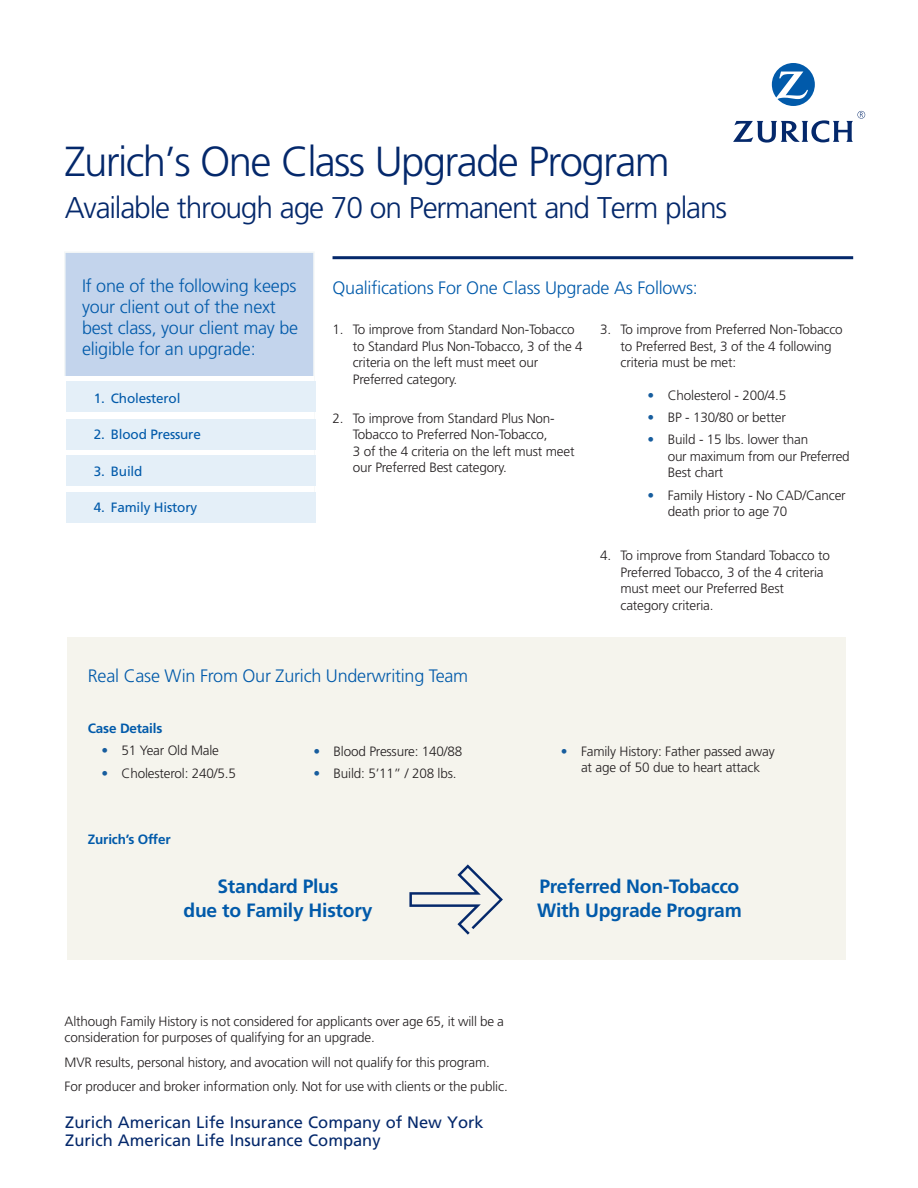
<style>
.page{position:relative;width:918px;height:1188px;background:#fff}
.page>*{position:absolute;margin:0;border:0;box-sizing:border-box;transform-origin:0 0}
.H2_Black{font:300 42px "Frutiger LT Std";letter-spacing:-.04em;color:#04286b}
.H2_Black-2{font:300 30px "Frutiger LT Std";letter-spacing:-.04em;color:#04286b}
.Body_Copy__2{font:700 19.2px/23.5px "Frutiger LT Std";letter-spacing:-.015em;color:#015aaa;text-align:center}
.Body_Copy__2-2{font:300 18px/21px "Frutiger LT Std";letter-spacing:-.015em;color:#015aaa}
.H2_Black-3{font:16.5px "Frutiger LT Std";color:#04286b}
._10_12_Frutiger_Ligh{font:300 13.5px/16.5px "Frutiger LT Std";letter-spacing:-.015em;color:#231f20}
.t1{font:13.5px "Frutiger LT Std";letter-spacing:-.015em;color:#015aaa}
.Body_Copy__2-3{font:700 13.5px "Frutiger LT Std";letter-spacing:-.015em;color:#015aaa}
.s1{color:#175d9e}
</style>
<div class="page">
<hr style="left:333px;top:256px;width:520px;height:3px;background:#04286b">
<div style="left:64px;top:251px;width:251px;height:265px;background:#c3d4ec;border:2px solid #f4f7f7"></div>
<div style="left:65px;top:376px;width:249px;height:151px;background:#fff"></div>
<div style="left:66px;top:381px;width:249px;height:30px;background:#e4eff8"></div>
<div style="left:66px;top:419px;width:249px;height:30px;background:#e4eff8"></div>
<div style="left:66px;top:455px;width:249px;height:30px;background:#e4eff8"></div>
<div style="left:66px;top:492px;width:249px;height:30px;background:#e4eff8"></div>
<div style="left:67px;top:638px;width:779px;height:322px;background:#f5f4ed"></div>
<svg style="left:409px;top:864px;width:94px;height:71px"></svg>
<svg style="left:733px;top:63px;width:132px;height:80px"></svg>
<p class="H2_Black" style="left:65px;top:137px;width:607px">Zurich’s One Class Upgrade Program</p>
<p class="H2_Black-2" style="left:65px;top:190px;width:664px">Available through age 70 on Permanent and Term plans</p>
<p class="Body_Copy__2-2" style="left:82px;top:276px;width:218px">If one of the following keeps your client out of the next best class, your client may be eligible for an upgrade:</p>
<p class="t1" style="left:94px;top:390px;width:88px">1. Cholesterol</p>
<p class="t1" style="left:94px;top:427px;width:109px">2. Blood Pressure</p>
<p class="t1" style="left:94px;top:463px;width:50px">3. Build</p>
<p class="t1" style="left:94px;top:500px;width:105px">4. Family History</p>
<p class="Body_Copy__2-2" style="left:333px;top:278px;width:367px">Qualifications For One Class Upgrade As Follows:</p>
<p class="_10_12_Frutiger_Ligh" style="left:353px;top:322px;width:231px;text-indent:-20px">1. To improve from Standard Non-Tobacco to Standard Plus Non-Tobacco, 3 of the 4 criteria on the left must meet our Preferred category.</p>
<p class="_10_12_Frutiger_Ligh" style="left:353px;top:410px;width:223px;text-indent:-20px">2. To improve from Standard Plus Non-Tobacco to Preferred Non-Tobacco,<br>3 of the 4 criteria on the left must meet our Preferred Best category.</p>
<p class="_10_12_Frutiger_Ligh" style="left:621px;top:322px;width:224px;text-indent:-20px">3. To improve from Preferred Non-Tobacco to Preferred Best, 3 of the 4 following criteria must be met:</p>
<p class="_10_12_Frutiger_Ligh" style="left:648px;top:387px;width:140px"><span class="s1">•</span> Cholesterol - 200/4.5</p>
<p class="_10_12_Frutiger_Ligh" style="left:648px;top:410px;width:140px"><span class="s1">•</span> BP - 130/80 or better</p>
<p class="_10_12_Frutiger_Ligh" style="left:668px;top:432px;width:183px;text-indent:-20px"><span class="s1">•</span> Build - 15 lbs. lower than<br>our maximum from our Preferred<br>Best chart</p>
<p class="_10_12_Frutiger_Ligh" style="left:668px;top:487px;width:179px;text-indent:-20px"><span class="s1">•</span> Family History - No CAD/Cancer death prior to age 70</p>
<p class="_10_12_Frutiger_Ligh" style="left:621px;top:548px;width:211px;text-indent:-20px">4. To improve from Standard Tobacco to<br>Preferred Tobacco, 3 of the 4 criteria must meet our Preferred Best category criteria.</p>
<p class="Body_Copy__2-2" style="left:88px;top:666px;width:382px">Real Case Win From Our Zurich Underwriting Team</p>
<p class="Body_Copy__2-3" style="left:88px;top:720px;width:76px">Case Details</p>
<p class="_10_12_Frutiger_Ligh" style="left:101px;top:742px;width:119px"><span class="s1">•</span> 51 Year Old Male</p>
<p class="_10_12_Frutiger_Ligh" style="left:101px;top:765px;width:136px"><span class="s1">•</span> Cholesterol: 240/5.5</p>
<p class="_10_12_Frutiger_Ligh" style="left:313px;top:743px;width:150px"><span class="s1">•</span> Blood Pressure: 140/88</p>
<p class="_10_12_Frutiger_Ligh" style="left:313px;top:766px;width:145px"><span class="s1">•</span> Build: 5’11” / 208 lbs.</p>
<p class="Body_Copy__2-3" style="left:88px;top:831px;width:84px">Zurich’s Offer</p>
<p class="_10_12_Frutiger_Ligh" style="left:561px;top:743px;width:215px;text-align:center"><span class="s1">•</span> Family History: Father passed away at age of 50 due to heart attack</p>
<p class="Body_Copy__2" style="left:184px;top:875px;width:190px">Standard Plus<br>due to Family History</p>
<p class="Body_Copy__2" style="left:537px;top:875px;width:206px;text-align:left">Preferred Non-Tobacco<br>With Upgrade Program</p>
<p class="_10_12_Frutiger_Ligh" style="left:65px;top:1013px;width:441px">Although Family History is not considered for applicants over age 65, it will be a consideration for purposes of qualifying for an upgrade.</p>
<p class="_10_12_Frutiger_Ligh" style="left:65px;top:1054px;width:427px">MVR results, personal history, and avocation will not qualify for this program.</p>
<p class="_10_12_Frutiger_Ligh" style="left:65px;top:1078px;width:445px">For producer and broker information only. Not for use with clients or the public.</p>
<p class="H2_Black-3" style="left:65px;top:1112px;width:420px">Zurich American Life Insurance Company of New York</p>
<p class="H2_Black-3" style="left:65px;top:1130px;width:317px">Zurich American Life Insurance Company</p>
</div>
